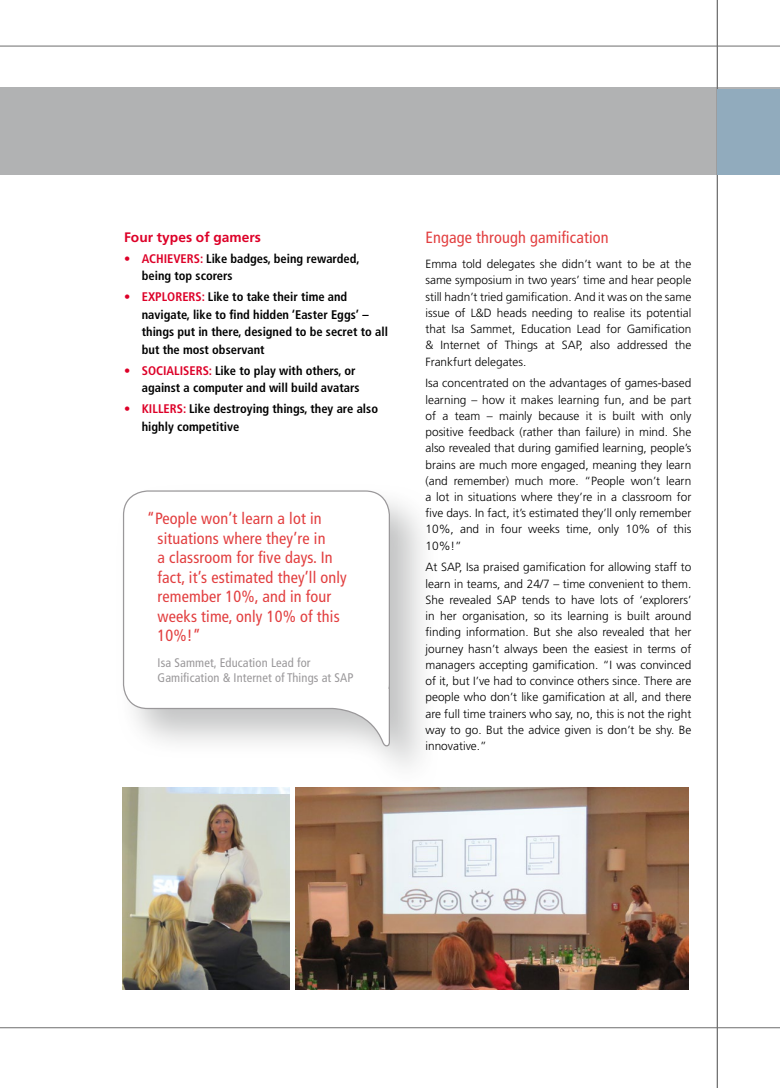
<style>
.page{position:relative;width:780px;height:1088px;background:#fff}
.page>*{position:absolute;margin:0;border:0;box-sizing:border-box;transform-origin:0 0}
.t1{font:condensed 16.25px/19.5px "Frutiger";letter-spacing:.01em;color:#e23f40}
.t2{font:700 13.75px "Frutiger";color:#dd0028}
.t3{font:700 condensed 12.5px/17.5px "Frutiger";color:#000}
.t4{font:condensed 12.5px/15px "Frutiger";letter-spacing:.01em;color:#9a989a}
.t5{font:300 11.88px/16.2px "Frutiger";color:#000;text-align:justify}
.s1{color:#dd0028}
</style>
<div class="page">
<div style="left:0;top:87px;width:780px;height:88px;background:#b1b2b3"></div>
<hr style="left:716px;top:0;width:2px;height:1088px;background:#6e6e6e">
<div style="left:718px;top:90px;width:62px;height:85px;background:#91abbd"></div>
<img style="left:123px;top:793px;width:167px;height:197px">
<img style="left:122px;top:502px;width:317px;height:291px">
<svg style="left:122px;top:490px;width:269px;height:259px"></svg>
<img style="left:295px;top:788px;width:393px;height:202px">
<p class="t2" style="left:124px;top:229px;width:138px">Four types of gamers</p>
<p class="t3" style="left:142px;top:250px;width:219px;text-indent:-18px"><span class="s1">• ACHIEVERS:</span> Like badges, being rewarded, being top scorers</p>
<p class="t3" style="left:142px;top:288px;width:247px;text-indent:-18px"><span class="s1">• EXPLORERS:</span> Like to take their time and navigate, like to find hidden ‘Easter Eggs’ – things put in there, designed to be secret to all but the most observant</p>
<p class="t3" style="left:142px;top:362px;width:219px;text-indent:-18px"><span class="s1">• SOCIALISERS:</span> Like to play with others, or against a computer and will build avatars</p>
<p class="t3" style="left:142px;top:400px;width:238px;text-indent:-18px"><span class="s1">• KILLERS:</span> Like destroying things, they are also highly competitive</p>
<h1 class="t1" style="left:157px;top:509px;width:191px;text-indent:-11px">“People won’t learn a lot in situations where they’re in<br>a classroom for five days. In fact, it’s estimated they’ll only remember 10%, and in four weeks time, only 10% of this<br>10%!”</h1>
<p class="t4" style="left:157px;top:655px;width:197px">Isa Sammet, Education Lead for<br>Gamification &amp; Internet of Things at SAP</p>
<h1 class="t1" style="left:425px;top:228px;width:185px">Engage through gamification</h1>
<p class="t5" style="left:425px;top:256px;width:267px">Emma told delegates she didn’t want to be at the same symposium in two years’ time and hear people still hadn’t tried gamification. And it was on the same issue of L&amp;D heads needing to realise its potential that Isa Sammet, Education Lead for Gamification &amp; Internet of Things at SAP, also addressed the Frankfurt delegates.</p>
<p class="t5" style="left:425px;top:375px;width:267px">Isa concentrated on the advantages of games-based learning – how it makes learning fun, and be part of a team – mainly because it is built with only positive feedback (rather than failure) in mind. She also revealed that during gamified learning, people’s brains are much more engaged, meaning they learn (and remember) much more. “People won’t learn a lot in situations where they’re in a classroom for five days. In fact, it’s estimated they’ll only remember 10%, and in four weeks time, only 10% of this 10%!”</p>
<p class="t5" style="left:425px;top:559px;width:267px">At SAP, Isa praised gamification for allowing staff to learn in teams, and 24/7 – time convenient to them.<br>She revealed SAP tends to have lots of ‘explorers’ in her organisation, so its learning is built around finding information. But she also revealed that her journey hasn’t always been the easiest in terms of managers accepting gamification. “I was convinced of it, but I’ve had to convince others since. There are people who don’t like gamification at all, and there are full time trainers who say, no, this is not the right way to go. But the advice given is don’t be shy. Be innovative.”</p>
</div>
